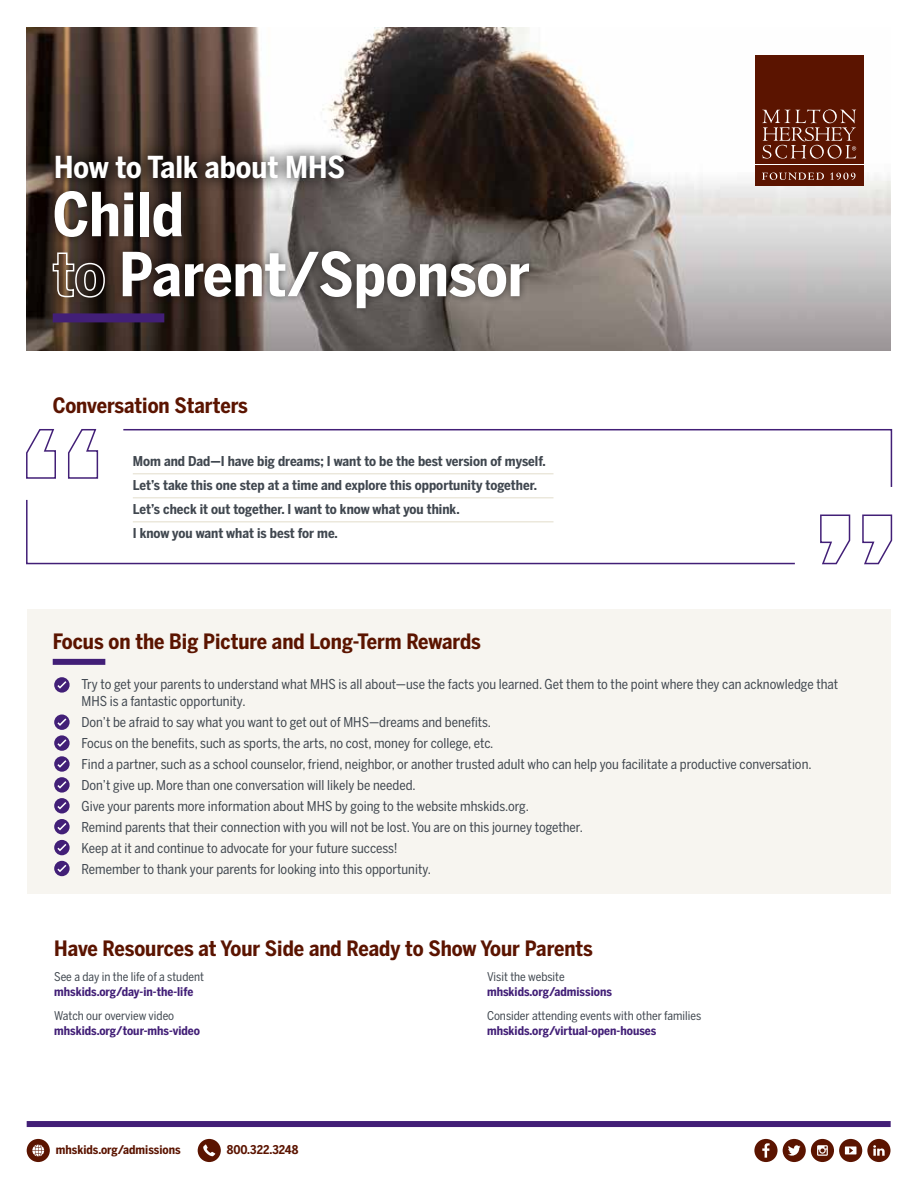
<style>
.page{position:relative;width:918px;height:1188px;background:#fff}
.page>*{position:absolute;margin:0;border:0;box-sizing:border-box;transform-origin:0 0}
.t1{font:700 60px/60px "Benton Sans Cond";color:#fff}
.t2{font:700 30px "Benton Sans Cond";color:#fff}
.t3{font:700 21px "Benton Sans Cond";color:#5b1400}
.t4{font:13.5px/21px "Benton Sans Cond";color:#40474f}
.t5{font:700 13.5px/24px "Benton Sans Cond";color:#40474f}
.t6{font:700 12px "Benton Sans Cond";color:#421f77}
.t7{font:12px "Benton Sans Cond";color:#40474f}
.t8{font:700 12px "Benton Sans Cond";color:#5b1400}
</style>
<div class="page">
<img style="left:27px;top:27px;width:864px;height:324px">
<div style="left:755px;top:55px;width:108px;height:109px;background:#5b1400"></div>
<div style="left:755px;top:166px;width:108px;height:20px;background:#5b1400"></div>
<svg style="left:762px;top:173px;width:62px;height:7px"></svg>
<svg style="left:830px;top:172px;width:26px;height:8px"></svg>
<svg style="left:762px;top:109px;width:94px;height:50px"></svg>
<div style="left:45px;top:183px;width:493px;height:133px;background:#000;opacity:.5"></div>
<div style="left:53px;top:313px;width:111px;height:9px;background:#421f77"></div>
<svg style="left:820px;top:514px;width:73px;height:51px"></svg>
<svg style="left:26px;top:429px;width:73px;height:50px"></svg>
<svg style="left:123px;top:429px;width:770px;height:58px"></svg>
<svg style="left:26px;top:498px;width:769px;height:67px"></svg>
<hr style="left:133px;top:473px;width:421px;height:1px;background:#e2ddcb">
<hr style="left:133px;top:497px;width:421px;height:1px;background:#e2ddcb">
<hr style="left:133px;top:521px;width:421px;height:1px;background:#e2ddcb">
<div style="left:27px;top:610px;width:864px;height:284px;background:#f7f5f0"></div>
<div style="left:53px;top:659px;width:52px;height:6px;background:#421f77"></div>
<svg style="left:54px;top:677px;width:16px;height:16px"></svg>
<svg style="left:57px;top:681px;width:9px;height:8px"></svg>
<svg style="left:54px;top:714px;width:16px;height:16px"></svg>
<svg style="left:57px;top:718px;width:9px;height:8px"></svg>
<svg style="left:54px;top:735px;width:16px;height:16px"></svg>
<svg style="left:57px;top:739px;width:9px;height:8px"></svg>
<svg style="left:54px;top:756px;width:16px;height:16px"></svg>
<svg style="left:57px;top:760px;width:9px;height:8px"></svg>
<svg style="left:54px;top:777px;width:16px;height:16px"></svg>
<svg style="left:57px;top:781px;width:9px;height:8px"></svg>
<svg style="left:54px;top:798px;width:16px;height:15px"></svg>
<svg style="left:57px;top:802px;width:9px;height:8px"></svg>
<svg style="left:54px;top:819px;width:16px;height:15px"></svg>
<svg style="left:57px;top:823px;width:9px;height:7px"></svg>
<div style="left:54px;top:840px;width:16px;height:15px;background:#421f77;border-radius:50%"></div>
<svg style="left:57px;top:844px;width:9px;height:7px"></svg>
<div style="left:54px;top:861px;width:16px;height:15px;background:#421f77;border-radius:50%"></div>
<svg style="left:57px;top:865px;width:9px;height:7px"></svg>
<div style="left:754px;top:1139px;width:24px;height:23px;background:#5b1400;border-radius:50%"></div>
<svg style="left:762px;top:1143px;width:8px;height:15px"></svg>
<div style="left:783px;top:1139px;width:23px;height:23px;background:#5b1400;border-radius:50%"></div>
<svg style="left:788px;top:1145px;width:13px;height:11px"></svg>
<div style="left:811px;top:1139px;width:23px;height:23px;background:#5b1400;border-radius:50%"></div>
<svg style="left:817px;top:1145px;width:11px;height:11px"></svg>
<svg style="left:839px;top:1139px;width:23px;height:23px"></svg>
<div style="left:845px;top:1147px;width:11px;height:7px;background:#fff"></div>
<svg style="left:849px;top:1148px;width:4px;height:5px"></svg>
<div style="left:867px;top:1139px;width:24px;height:23px;background:#5b1400;border-radius:50%"></div>
<svg style="left:873px;top:1145px;width:12px;height:11px"></svg>
<div style="left:27px;top:1121px;width:864px;height:6px;background:#421f77"></div>
<div style="left:27px;top:1139px;width:23px;height:23px;background:#5b1400;border-radius:50%"></div>
<svg style="left:32px;top:1145px;width:12px;height:11px"></svg>
<div style="left:198px;top:1139px;width:23px;height:23px;background:#5b1400;border-radius:50%"></div>
<svg style="left:203px;top:1145px;width:12px;height:11px"></svg>
<div style="left:41px;top:141px;width:317px;height:51px;background:#000;opacity:.85"></div>
<h2 class="t2" style="left:54px;top:149px;width:292px">How to Talk about MHS</h2>
<h1 class="t1" style="left:53px;top:184px;width:479px">Child<br>to Parent/Sponsor</h1>
<h3 class="t3" style="left:53px;top:393px;width:197px">Conversation Starters</h3>
<p class="t5" style="left:133px;top:449px;width:415px">Mom and Dad—I have big dreams; I want to be the best version of myself.<br>Let’s take this one step at a time and explore this opportunity together.<br>Let’s check it out together. I want to know what you think.<br>I know you want what is best for me.</p>
<h3 class="t3" style="left:53px;top:629px;width:430px">Focus on the Big Picture and Long-Term Rewards</h3>
<p class="t4" style="left:82px;top:676px;width:758px;line-height:16.5px">Try to get your parents to understand what MHS is all about—use the facts you learned. Get them to the point where they can acknowledge that<br>MHS is a fantastic opportunity.</p>
<p class="t4" style="left:82px;top:711px;width:732px">Don’t be afraid to say what you want to get out of MHS—dreams and benefits.<br>Focus on the benefits, such as sports, the arts, no cost, money for college, etc.<br>Find a partner, such as a school counselor, friend, neighbor, or another trusted adult who can help you facilitate a productive conversation.<br>Don’t give up. More than one conversation will likely be needed.<br>Give your parents more information about MHS by going to the website mhskids.org.<br>Remind parents that their connection with you will not be lost. You are on this journey together.<br>Keep at it and continue to advocate for your future success!<br>Remember to thank your parents for looking into this opportunity.</p>
<h3 class="t3" style="left:54px;top:936px;width:540px">Have Resources at Your Side and Ready to Show Your Parents</h3>
<p class="t7" style="left:54px;top:969px;width:151px">See a day in the life of a student</p>
<p class="t6" style="left:54px;top:984px;width:141px">mhskids.org/day-in-the-life</p>
<p class="t7" style="left:54px;top:1008px;width:122px">Watch our overview video</p>
<p class="t6" style="left:54px;top:1023px;width:147px">mhskids.org/tour-mhs-video</p>
<p class="t7" style="left:487px;top:969px;width:79px">Visit the website</p>
<p class="t6" style="left:487px;top:984px;width:126px">mhskids.org/admissions</p>
<p class="t7" style="left:487px;top:1008px;width:216px">Consider attending events with other families</p>
<p class="t6" style="left:487px;top:1023px;width:171px">mhskids.org/virtual-open-houses</p>
<p class="t8" style="left:56px;top:1143px;width:126px">mhskids.org/admissions</p>
<p class="t8" style="left:227px;top:1143px;width:73px">800.322.3248</p>
</div>
